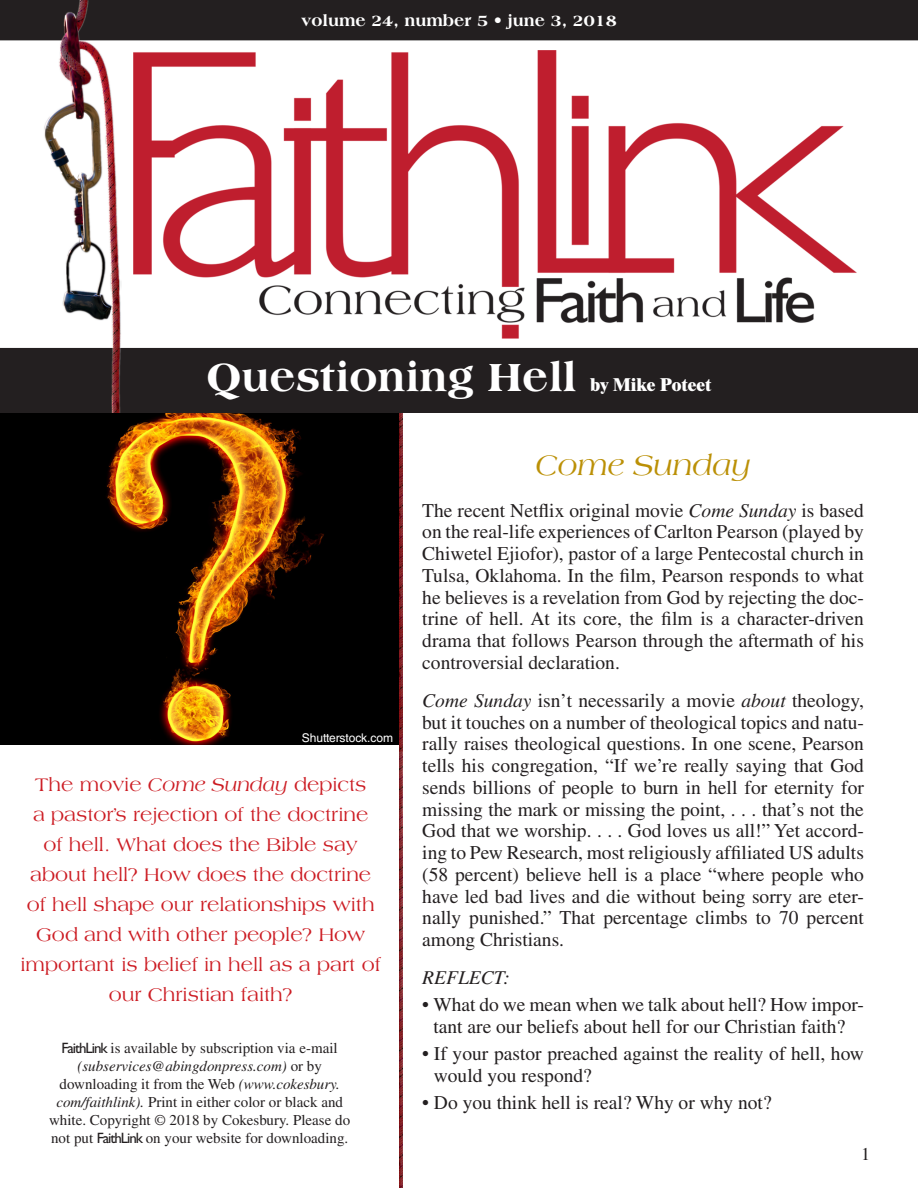
<style>
.page{position:relative;width:918px;height:1188px;background:#fff}
.page>*{position:absolute;margin:0;border:0;box-sizing:border-box;transform-origin:0 0}
.t1{font:800 42px "Americana Std";color:#fff}
.Section_subhead{font:italic 30px "Americana Std";color:#bb9006}
.body_copy{font:19.5px/21.8px "Times LT Std";color:#231f20;text-align:justify}
.Focus_page_1{font:19.5px/30px "Americana Std";color:#cc1c23;text-align:center}
.Reflect_main_essay{font:19.5px/21.8px "Times LT Std";color:#231f20;text-align:center}
.Reflect_main_essay-2{font:italic 19.5px "Times LT Std";color:#231f20}
.t2{font:800 18px "Times LT Std";color:#fff}
.t3{font:18px "Times LT Std";color:#231f20}
.t4{font:800 16.5px "Americana Std";color:#fff}
.t5{font:15px/18px "Times LT Std";color:#231f20;text-align:center}
.t6{font:12px "Helvetica LT Std";color:#fff}
.s1{font-style:italic}
.s2{font-family:"Gill Sans Std"}
</style>
<div class="page">
<img style="left:0;top:413px;width:400px;height:331px">
<img style="left:400px;top:413px;width:3px;height:775px">
<img style="left:0;top:0;width:918px;height:413px">
<p class="t4" style="left:301px;top:11px;width:317px">volume 24, number 5 • june 3, 2018</p>
<p class="t1" style="left:206px;top:352px;width:372px">Questioning Hell</p>
<p class="t2" style="left:591px;top:373px;width:122px">by Mike Poteet</p>
<p class="t6" style="left:302px;top:730px;width:93px">Shutterstock.com</p>
<p class="Focus_page_1" style="left:21px;top:770px;width:362px">The movie <span class="s1">Come Sunday</span> depicts<br>a pastor’s rejection of the doctrine<br>of hell. What does the Bible say about hell? How does the doctrine of hell shape our relationships with<br>God and with other people? How important is belief in hell as a part of our Christian faith?</p>
<p class="t5" style="left:49px;top:1039px;width:303px"><span class="s2">FaithLink</span> is available by subscription via e-mail <span class="s1">(subservices@abingdonpress.com)</span> or by downloading it from the Web <span class="s1">(www.cokesbury. com/faithlink).</span> Print in either color or black and white. Copyright © 2018 by Cokesbury. Please do not put <span class="s2">FaithLink</span> on your website for downloading.</p>
<p class="Section_subhead" style="left:535px;top:448px;width:217px">Come Sunday</p>
<p class="body_copy" style="left:422px;top:499px;width:443px">The recent Netflix original movie <span class="s1">Come Sunday</span> is based on the real-life experiences of Carlton Pearson (played by Chiwetel Ejiofor), pastor of a large Pentecostal church in Tulsa, Oklahoma. In the film, Pearson responds to what he believes is a revelation from God by rejecting the doc&shy;trine of hell. At its core, the film is a character-driven drama that follows Pearson through the aftermath of his controversial declaration.</p>
<p class="body_copy" style="left:422px;top:689px;width:443px"><span class="s1">Come Sunday</span> isn’t necessarily a movie <span class="s1">about</span> theology, but it touches on a number of theological topics and natu&shy;rally raises theological questions. In one scene, Pearson tells his congregation, “If we’re really saying that God sends billions of people to burn in hell for eternity for missing the mark or missing the point, . . . that’s not the God that we worship. . . . God loves us all!” Yet accord&shy;ing to Pew Research, most religiously affiliated US adults (58 percent) believe hell is a place “where people who have led bad lives and die without being sorry are eter&shy;nally punished.” That percentage climbs to 70 percent among Christians.</p>
<p class="Reflect_main_essay-2" style="left:422px;top:967px;width:89px">REFLECT:</p>
<p class="Reflect_main_essay" style="left:422px;top:994px;width:443px">• What do we mean when we talk about hell? How impor&shy;tant are our beliefs about hell for our Christian faith?</p>
<p class="Reflect_main_essay" style="left:434px;top:1043px;width:432px;text-align:left;text-indent:-12px">• If your pastor preached against the reality of hell, how would you respond?</p>
<p class="Reflect_main_essay" style="left:422px;top:1092px;width:351px">• Do you think hell is real? Why or why not?</p>
<p class="t3" style="left:861px;top:1144px;width:10px">1</p>
</div>
